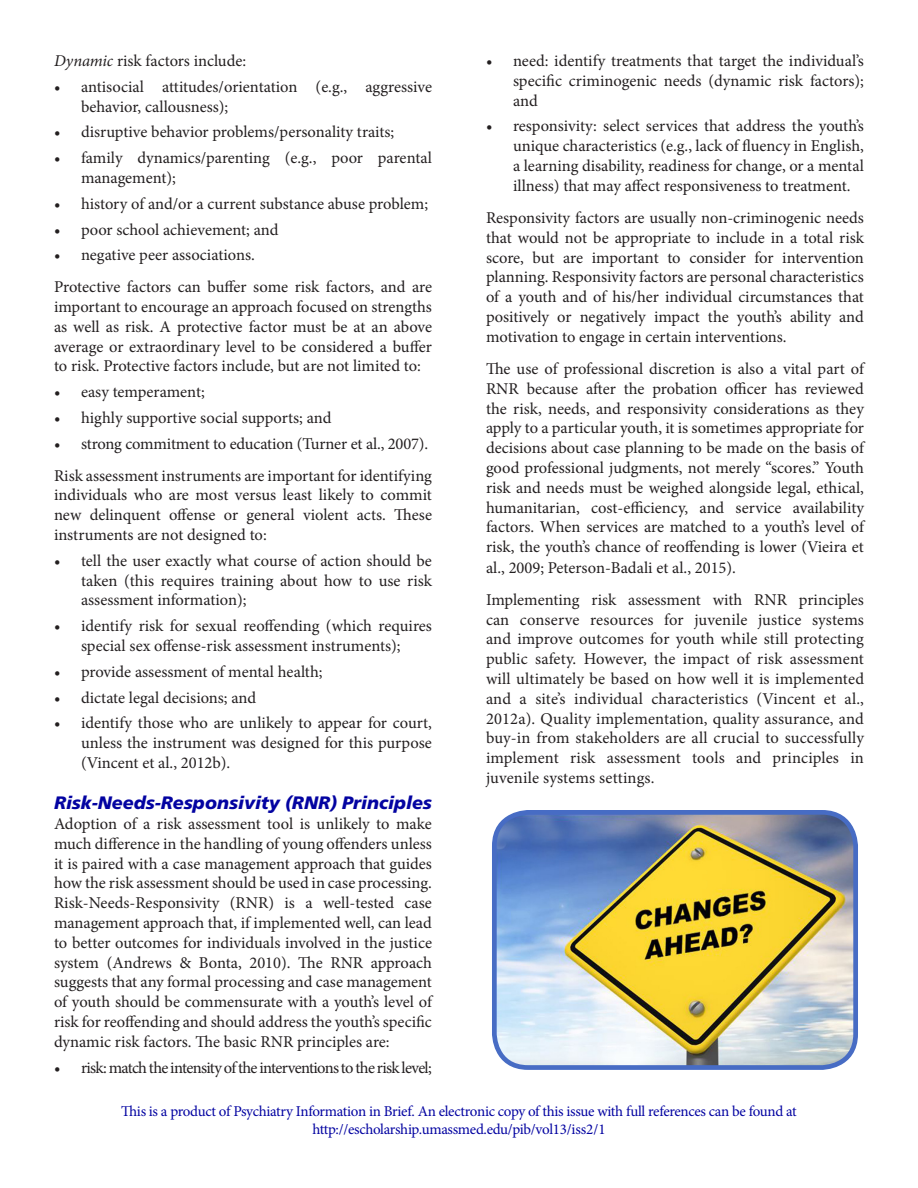
<style>
.page{position:relative;width:918px;height:1188px;background:#fff}
.page>*{position:absolute;margin:0;border:0;box-sizing:border-box;transform-origin:0 0}
.t1{font:italic 900 18px "Frutiger";color:#0303a1}
.t2{font:16.5px/19.8px "Minion Pro";color:#231f20;text-align:justify}
.t3{font:16.5px "Minion Pro";letter-spacing:-.045em;color:#231f20}
.t4{font:15px "Minion Pro";letter-spacing:-.025em;color:#0303a1}
.s1{font-style:italic}
</style>
<div class="page">
<img style="left:494px;top:812px;width:362px;height:255px">
<div style="left:492px;top:810px;width:366px;height:260px;border:5px solid #476cc4;border-radius:34px"></div>
<p class="t2" style="left:54px;top:51px;width:194px"><span class="s1">Dynamic</span> risk factors include:</p>
<p class="t2" style="left:81px;top:77px;width:353px;text-indent:-27px">• antisocial attitudes/orientation (e.g., aggressive behavior, callousness);</p>
<p class="t2" style="left:54px;top:122px;width:342px">• disruptive behavior problems/personality traits;</p>
<p class="t2" style="left:81px;top:148px;width:353px;text-indent:-27px">• family dynamics/parenting (e.g., poor parental management);</p>
<p class="t2" style="left:54px;top:194px;width:376px">• history of and/or a current substance abuse problem;</p>
<p class="t2" style="left:54px;top:220px;width:226px">• poor school achievement; and</p>
<p class="t2" style="left:54px;top:245px;width:202px">• negative peer associations.</p>
<p class="t2" style="left:54px;top:277px;width:380px">Protective factors can buffer some risk factors, and are important to encourage an approach focused on strengths as well as risk. A protective factor must be at an above average or extraordinary level to be considered a buffer to risk. Protective factors include, but are not limited to:</p>
<p class="t2" style="left:54px;top:382px;width:152px">• easy temperament;</p>
<p class="t2" style="left:54px;top:408px;width:279px">• highly supportive social supports; and</p>
<p class="t2" style="left:54px;top:434px;width:376px">• strong commitment to education (Turner et al., 2007).</p>
<p class="t2" style="left:54px;top:466px;width:380px">Risk assessment instruments are important for identifying individuals who are most versus least likely to commit new delinquent offense or general violent acts. These instruments are not designed to:</p>
<p class="t2" style="left:81px;top:551px;width:352px;text-indent:-27px">• tell the user exactly what course of action should be taken (this requires training about how to use risk assessment information);</p>
<p class="t2" style="left:54px;top:616px;width:380px;text-align:center">• identify risk for sexual reoffending (which requires special sex offense-risk assessment instruments);</p>
<p class="t2" style="left:54px;top:662px;width:270px">• provide assessment of mental health;</p>
<p class="t2" style="left:54px;top:688px;width:204px">• dictate legal decisions; and</p>
<p class="t2" style="left:81px;top:713px;width:352px;text-indent:-27px">• identify those who are unlikely to appear for court, unless the instrument was designed for this purpose (Vincent et al., 2012b).</p>
<p class="t1" style="left:54px;top:792px;width:379px">Risk-Needs-Responsivity (RNR) Principles</p>
<p class="t2" style="left:54px;top:814px;width:380px">Adoption of a risk assessment tool is unlikely to make much difference in the handling of young offenders unless it is paired with a case management approach that guides how the risk assessment should be used in case processing.<br>Risk-Needs-Responsivity (RNR) is a well-tested case management approach that, if implemented well, can lead to better outcomes for individuals involved in the justice system (Andrews &amp; Bonta, 2010). The RNR approach suggests that any formal processing and case management of youth should be commensurate with a youth’s level of risk for reoffending and should address the youth’s specific dynamic risk factors. The basic RNR principles are:</p>
<p class="t3" style="left:54px;top:1056px;width:379px">• risk: match the intensity of the interventions to the risk level;</p>
<p class="t2" style="left:513px;top:51px;width:353px;text-indent:-27px">• need: identify treatments that target the individual’s specific criminogenic needs (dynamic risk factors); and</p>
<p class="t2" style="left:513px;top:116px;width:353px;text-indent:-27px">• responsivity: select services that address the youth’s unique characteristics (e.g., lack of fluency in English, a learning disability, readiness for change, or a mental illness) that may affect responsiveness to treatment.</p>
<p class="t2" style="left:486px;top:208px;width:380px">Responsivity factors are usually non-criminogenic needs that would not be appropriate to include in a total risk score, but are important to consider for intervention planning. Responsivity factors are personal characteristics of a youth and of his/her individual circumstances that positively or negatively impact the youth’s ability and motivation to engage in certain interventions.</p>
<p class="t2" style="left:486px;top:359px;width:380px">The use of professional discretion is also a vital part of RNR because after the probation officer has reviewed the risk, needs, and responsivity considerations as they apply to a particular youth, it is sometimes appropriate for decisions about case planning to be made on the basis of good professional judgments, not merely “scores.” Youth risk and needs must be weighed alongside legal, ethical, humanitarian, cost-efficiency, and service availability factors. When services are matched to a youth’s level of risk, the youth’s chance of reoffending is lower (Vieira et al., 2009; Peterson-Badali et al., 2015).</p>
<p class="t2" style="left:486px;top:590px;width:380px">Implementing risk assessment with RNR principles can conserve resources for juvenile justice systems and improve outcomes for youth while still protecting public safety. However, the impact of risk assessment will ultimately be based on how well it is implemented and a site’s individual characteristics (Vincent et al., 2012a). Quality implementation, quality assurance, and buy-in from stakeholders are all crucial to successfully implement risk assessment tools and principles in juvenile systems settings.</p>
<p class="t4" style="left:121px;top:1101px;width:677px">This is a product of Psychiatry Information in Brief. An electronic copy of this issue with full references can be found at</p>
<p class="t4" style="left:312px;top:1119px;width:295px">http://escholarship.umassmed.edu/pib/vol13/iss2/1</p>
</div>
